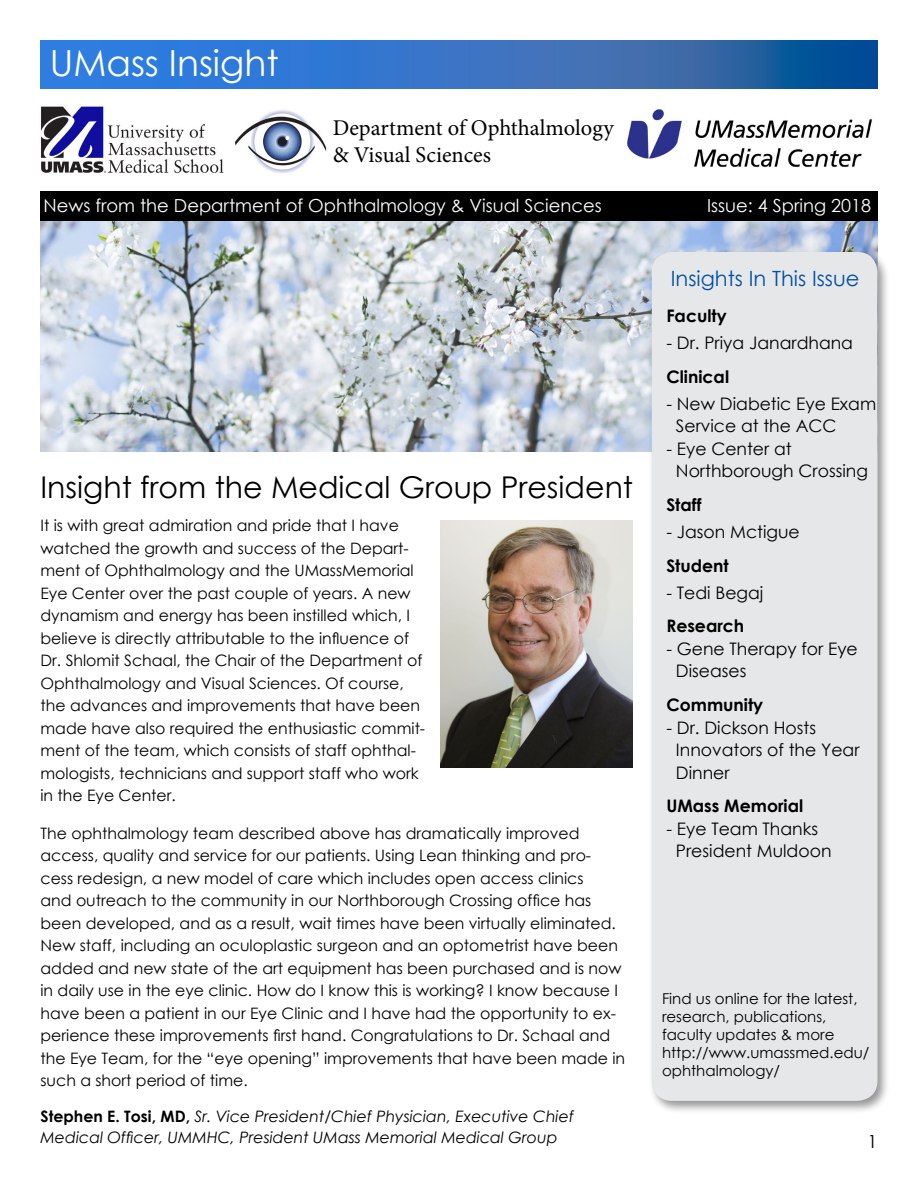
<style>
.page{position:relative;width:918px;height:1188px;background:#fff}
.page>*{position:absolute;margin:0;border:0;box-sizing:border-box;transform-origin:0 0}
.t1{font:36px "Century Gothic";color:#fff}
.t2{font:30px "Century Gothic";color:#000}
.t3{font:22.5px/27px "Minion Pro";color:#000}
.t4{font:21px "Century Gothic";color:#004fa3}
.t5{font:18px "Century Gothic";color:#fff}
.t6{font:18px "Century Gothic";color:#000}
.t7{font:17.25px/22.5px "Century Gothic";color:#000}
.t8{font:700 17.25px "Century Gothic";color:#000}
.t9{font:15.75px/22.5px "Century Gothic";color:#000}
.t10{font:italic 15.75px/21px "Century Gothic";color:#000}
.t11{font:15px/18px "Century Gothic";color:#000}
.s1{font-weight:700;font-style:normal}
</style>
<div class="page">
<svg style="left:40px;top:40px;width:838px;height:48px;background:#2e6fc1"></svg>
<img style="left:236px;top:110px;width:91px;height:63px">
<img style="left:40px;top:106px;width:184px;height:67px">
<div style="left:40px;top:191px;width:838px;height:30px;background:#000"></div>
<img style="left:627px;top:109px;width:245px;height:58px">
<img style="left:40px;top:221px;width:838px;height:230px">
<img style="left:441px;top:521px;width:191px;height:246px">
<div style="left:648px;top:248px;width:243px;height:866px;background:#000;opacity:.41"></div>
<div style="left:652px;top:252px;width:225px;height:849px;background:#e6e7e8;border-radius:20px"></div>
<h1 class="t1" style="left:50px;top:38px;width:230px">UMass Insight</h1>
<h3 class="t3" style="left:333px;top:115px;width:283px">Department of Ophthalmology &amp; Visual Sciences</h3>
<p class="t5" style="left:43px;top:193px;width:560px">News from the Department of Ophthalmology &amp; Visual Sciences</p>
<h2 class="t2" style="left:40px;top:466px;width:594px">Insight from the Medical Group President</h2>
<p class="t9" style="left:40px;top:514px;width:386px">It is with great admiration and pride that I have watched the growth and success of the Depart&shy;ment of Ophthalmology and the UMassMemorial Eye Center over the past couple of years. A new dynamism and energy has been instilled which, I believe is directly attributable to the influence of Dr. Shlomit Schaal, the Chair of the Department of Ophthalmology and Visual Sciences. Of course, the advances and improvements that have been made have also required the enthusiastic commit&shy;ment of the team, which consists of staff ophthal&shy;mologists, technicians and support staff who work in the Eye Center.</p>
<p class="t9" style="left:40px;top:822px;width:586px">The ophthalmology team described above has dramatically improved access, quality and service for our patients. Using Lean thinking and pro&shy;cess redesign, a new model of care which includes open access clinics<br>and outreach to the community in our Northborough Crossing office has been developed, and as a result, wait times have been virtually eliminated.<br>New staff, including an oculoplastic surgeon and an optometrist have been added and new state of the art equipment has been purchased and is now in daily use in the eye clinic. How do I know this is working? I know because I have been a patient in our Eye Clinic and I have had the opportunity to ex&shy;perience these improvements first hand. Congratulations to Dr. Schaal and the Eye Team, for the “eye opening” improvements that have been made in such a short period of time.</p>
<p class="t10" style="left:40px;top:1106px;width:535px"><span class="s1">Stephen E. Tosi, MD,</span> Sr. Vice President/Chief Physician, Executive Chief<br>Medical Officer, UMMHC, President UMass Memorial Medical Group</p>
<p class="t5" style="left:707px;top:193px;width:165px">Issue: 4 Spring 2018</p>
<h3 class="t4" style="left:671px;top:263px;width:190px">Insights In This Issue</h3>
<p class="t8" style="left:666px;top:302px;width:62px">Faculty</p>
<p class="t7" style="left:666px;top:331px;width:188px">- Dr. Priya Janardhana</p>
<p class="t8" style="left:666px;top:363px;width:64px">Clinical</p>
<p class="t7" style="left:676px;top:392px;width:202px;text-indent:-10px">- New Diabetic Eye Exam<br>Service at the ACC</p>
<p class="t7" style="left:676px;top:437px;width:194px;text-indent:-10px">- Eye Center at<br>Northborough Crossing</p>
<p class="t8" style="left:666px;top:491px;width:37px">Staff</p>
<p class="t7" style="left:666px;top:520px;width:135px">- Jason Mctigue</p>
<p class="t8" style="left:666px;top:552px;width:64px">Student</p>
<p class="t7" style="left:666px;top:581px;width:99px">- Tedi Begaj</p>
<p class="t8" style="left:666px;top:613px;width:79px">Research</p>
<p class="t7" style="left:676px;top:637px;width:183px;text-indent:-10px">- Gene Therapy for Eye<br>Diseases</p>
<p class="t8" style="left:666px;top:692px;width:98px">Community</p>
<p class="t7" style="left:676px;top:716px;width:185px;text-indent:-10px">- Dr. Dickson Hosts<br>Innovators of the Year<br>Dinner</p>
<p class="t8" style="left:666px;top:793px;width:138px">UMass Memorial</p>
<p class="t7" style="left:676px;top:817px;width:157px;text-indent:-10px">- Eye Team Thanks<br>President Muldoon</p>
<p class="t11" style="left:662px;top:989px;width:209px">Find us online for the latest, research, publications, faculty updates &amp; more http://www.umassmed.edu/ ophthalmology/</p>
<p class="t6" style="left:868px;top:1129px;width:11px">1</p>
</div>
